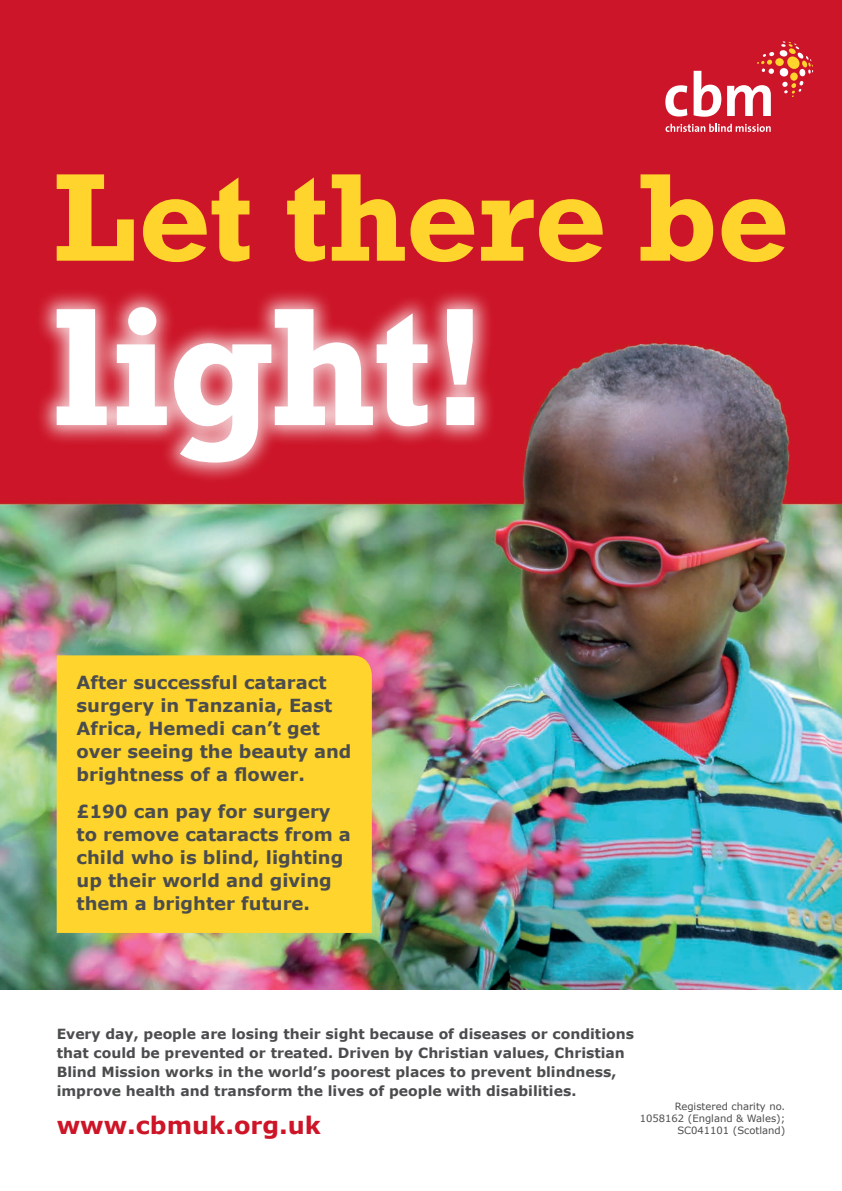
<style>
.page{position:relative;width:842px;height:1191px;background:#fff}
.page>*{position:absolute;margin:0;border:0;box-sizing:border-box;transform-origin:0 0}
.t1{font:700 24px "Verdana";color:#cd1527}
.t2{font:700 18px/23px "Verdana";color:#4b4c4d}
.t3{font:700 14px/19px "Verdana";color:#4b4c4d}
.t4{font:10px/12px "Verdana";color:#4b4c4d;text-align:right}
</style>
<div class="page">
<img style="left:0;top:0;width:842px;height:989px">
<div style="left:35px;top:286px;width:461px;height:197px;background:#fff;opacity:.75"></div>
<svg style="left:57px;top:307px;width:417px;height:155px"></svg>
<svg style="left:57px;top:174px;width:728px;height:88px;background:#e06329"></svg>
<svg style="left:665px;top:85px;width:22px;height:31px"></svg>
<svg style="left:694px;top:71px;width:27px;height:46px"></svg>
<svg style="left:727px;top:41px;width:86px;height:75px;background:#d7474c"></svg>
<svg style="left:665px;top:124px;width:106px;height:8px"></svg>
<div style="left:57px;top:655px;width:315px;height:278px;background:#ffd42c"></div>
<p class="t2" style="left:77px;top:670px;width:276px">After successful cataract surgery in Tanzania, East<br>Africa, Hemedi can’t get over seeing the beauty and brightness of a flower.</p>
<p class="t2" style="left:77px;top:800px;width:276px">£190 can pay for surgery to remove cataracts from a child who is blind, lighting up their world and giving them a brighter future.</p>
<p class="t3" style="left:57px;top:1023px;width:579px">Every day, people are losing their sight because of diseases or conditions that could be prevented or treated. Driven by Christian values, Christian Blind Mission works in the world’s poorest places to prevent blindness, improve health and transform the lives of people with disabilities.</p>
<h1 class="t1" style="left:57px;top:1108px;width:266px">www.cbmuk.org.uk</h1>
<p class="t4" style="left:640px;top:1100px;width:147px">Registered charity no.<br>1058162 (England &amp; Wales);<br>SC041101 (Scotland)</p>
</div>
